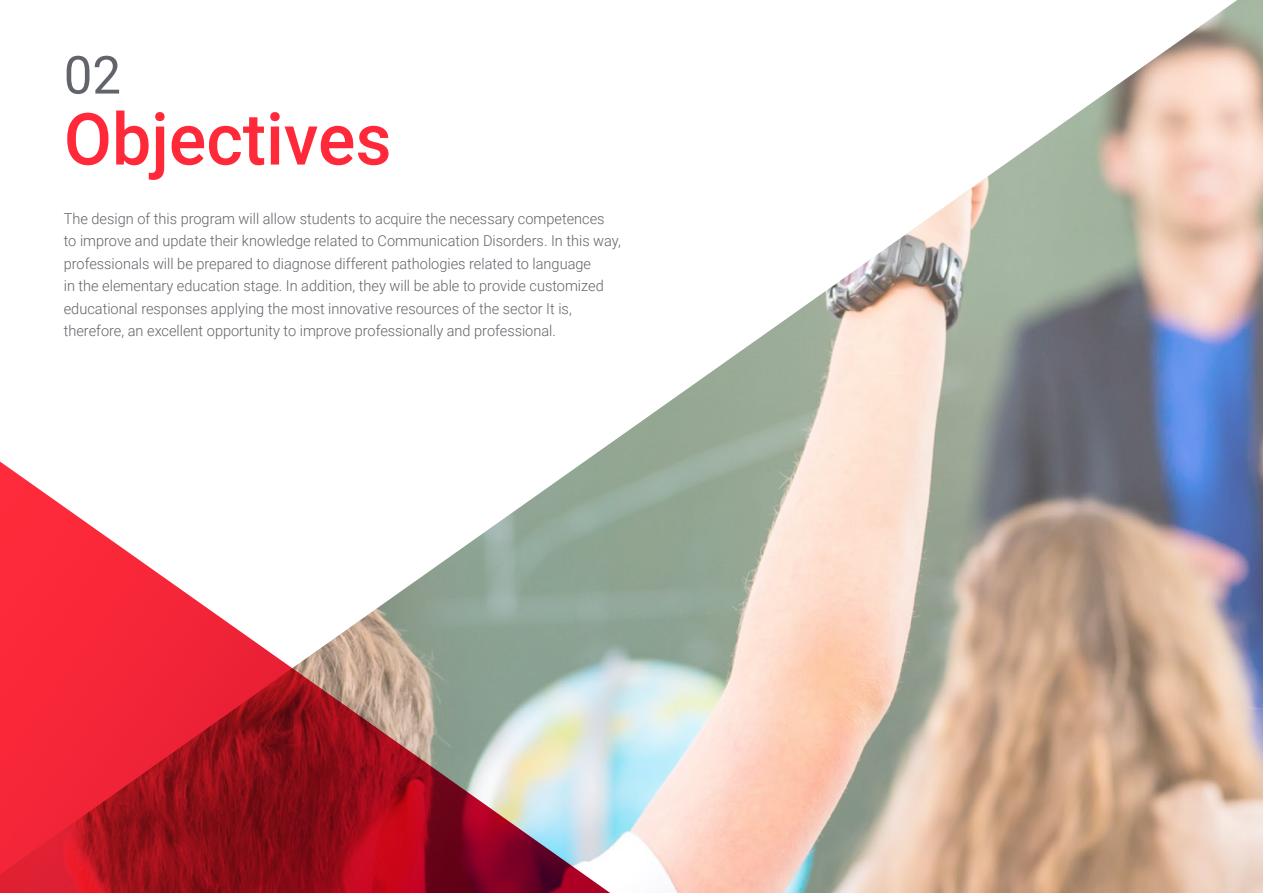
<style>
.page{position:relative;width:1263px;height:893px;background:#fff}
.page>*{position:absolute;margin:0;border:0;box-sizing:border-box;transform-origin:0 0}
.t1{font:500 72px "Roboto";color:#ff293a}
.t2{font:52.5px "Roboto";color:#61646a}
.t3{font:300 15px/22.5px "Roboto";color:#61646a}
</style>
<div class="page">
<img style="left:607px;top:0;width:656px;height:893px">
<svg style="left:0;top:446px;width:640px;height:447px"></svg>
<h2 class="t2" style="left:64px;top:38px;width:59px">02</h2>
<h1 class="t1" style="left:64px;top:89px;width:329px">Objectives</h1>
<p class="t3" style="left:64px;top:207px;width:558px">The design of this program will allow students to acquire the necessary competences to improve and update their knowledge related to Communication Disorders. In this way, professionals will be prepared to diagnose different pathologies related to language<br>in the elementary education stage. In addition, they will be able to provide customized educational responses applying the most innovative resources of the sector It is, therefore, an excellent opportunity to improve professionally and professional.</p>
</div>
